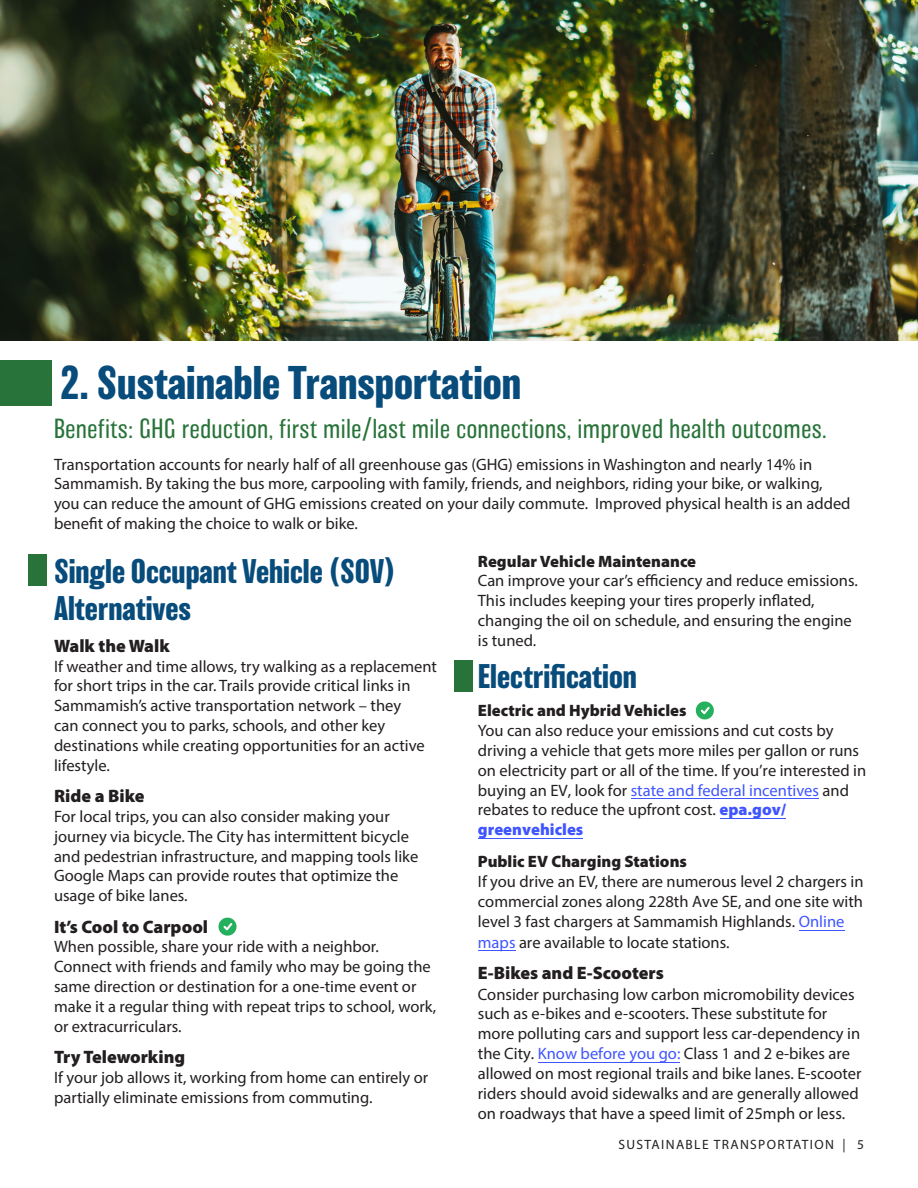
<style>
.page{position:relative;width:918px;height:1188px;background:#fff}
.page>*{position:absolute;margin:0;border:0;box-sizing:border-box;transform-origin:0 0}
.t1{font:700 43.5px "Balboa";color:#084c7c}
.t2{font:700 31.5px/37.8px "Balboa";color:#084c7c}
.t3{font:200 25.5px "Balboa";letter-spacing:.03em;color:#287339}
.t4{font:900 18px "Myriad Pro";color:#231f20}
.t5{font:16.5px/19.8px "Myriad Pro";color:#231f20}
.t6{font:13.5px "Myriad Pro";letter-spacing:.1em;color:#231f20}
.s1{font-weight:900}
.s2{color:#4055ff}
.s3{font-weight:900;color:#4055ff}
</style>
<div class="page">
<div style="left:0;top:361px;width:52px;height:45px;background:#287339"></div>
<img style="left:0;top:0;width:918px;height:340px">
<div style="left:28px;top:554px;width:18px;height:32px;background:#287339"></div>
<div style="left:454px;top:660px;width:19px;height:31px;background:#287339"></div>
<svg style="left:219px;top:918px;width:18px;height:18px"></svg>
<svg style="left:696px;top:701px;width:18px;height:18px"></svg>
<hr style="left:631px;top:798px;width:188px;height:1px;background:#4055ff">
<hr style="left:720px;top:818px;width:66px;height:1px;background:#4055ff">
<hr style="left:478px;top:838px;width:105px;height:1px;background:#4055ff">
<hr style="left:799px;top:930px;width:45px;height:1px;background:#4055ff">
<hr style="left:478px;top:950px;width:38px;height:1px;background:#4055ff">
<hr style="left:538px;top:1062px;width:142px;height:1px;background:#4055ff">
<p class="t1" style="left:61px;top:358px;width:462px">2. Sustainable Transportation</p>
<p class="t3" style="left:54px;top:415px;width:774px">Benefits: GHG reduction, first mile/last mile connections, improved health outcomes.</p>
<p class="t5" style="left:54px;top:454px;width:798px">Transportation accounts for nearly half of all greenhouse gas (GHG) emissions in Washington and nearly 14% in Sammamish. By taking the bus more, carpooling with family, friends, and neighbors, riding your bike, or walking, you can reduce the amount of GHG emissions created on your daily commute. Improved physical health is an added benefit of making the choice to walk or bike.</p>
<p class="t2" style="left:54px;top:552px;width:343px">Single Occupant Vehicle (SOV)<br>Alternatives</p>
<p class="t4" style="left:54px;top:634px;width:117px">Walk the Walk</p>
<p class="t5" style="left:54px;top:656px;width:385px">If weather and time allows, try walking as a replacement for short trips in the car. Trails provide critical links in Sammamish’s active transportation network – they<br>can connect you to parks, schools, and other key destinations while creating opportunities for an active lifestyle.</p>
<p class="t4" style="left:54px;top:784px;width:92px">Ride a Bike</p>
<p class="t5" style="left:54px;top:806px;width:366px">For local trips, you can also consider making your journey via bicycle. The City has intermittent bicycle and pedestrian infrastructure, and mapping tools like Google Maps can provide routes that optimize the usage of bike lanes.</p>
<p class="t4" style="left:54px;top:915px;width:156px">It’s Cool to Carpool</p>
<p class="t5" style="left:54px;top:937px;width:384px">When possible, share your ride with a neighbor.<br>Connect with friends and family who may be going the same direction or destination for a one-time event or make it a regular thing with repeat trips to school, work, or extracurriculars.</p>
<p class="t4" style="left:54px;top:1045px;width:133px">Try Teleworking</p>
<p class="t5" style="left:54px;top:1067px;width:376px">If your job allows it, working from home can entirely or partially eliminate emissions from commuting.</p>
<p class="t5" style="left:478px;top:551px;width:381px"><span class="s1">Regular Vehicle Maintenance<br></span>Can improve your car’s efficiency and reduce emissions.<br>This includes keeping your tires properly inflated, changing the oil on schedule, and ensuring the engine is tuned.</p>
<p class="t2" style="left:478px;top:658px;width:160px">Electrification</p>
<p class="t5" style="left:478px;top:701px;width:390px"><span class="s1">Electric and Hybrid Vehicles<br></span>You can also reduce your emissions and cut costs by driving a vehicle that gets more miles per gallon or runs on electricity part or all of the time. If you’re interested in buying an EV, look for <span class="s2">state and federal incentives</span> and rebates to reduce the upfront cost. <span class="s3">epa.gov/ greenvehicles</span></p>
<p class="t5" style="left:478px;top:851px;width:387px;line-height:20.2px"><span class="s1">Public EV Charging Stations<br></span>If you drive an EV, there are numerous level 2 chargers in commercial zones along 228th Ave SE, and one site with level 3 fast chargers at Sammamish Highlands. <span class="s2">Online maps</span> are available to locate stations.</p>
<p class="t4" style="left:478px;top:961px;width:188px">E-Bikes and E-Scooters</p>
<p class="t5" style="left:478px;top:984px;width:385px">Consider purchasing low carbon micromobility devices such as e-bikes and e-scooters. These substitute for more polluting cars and support less car-dependency in the City. <span class="s2">Know before you go:</span> Class 1 and 2 e-bikes are allowed on most regional trails and bike lanes. E-scooter riders should avoid sidewalks and are generally allowed on roadways that have a speed limit of 25mph or less.</p>
<p class="t6" style="left:618px;top:1136px;width:247px">SUSTAINABLE TRANSPORTATION | 5</p>
</div>
